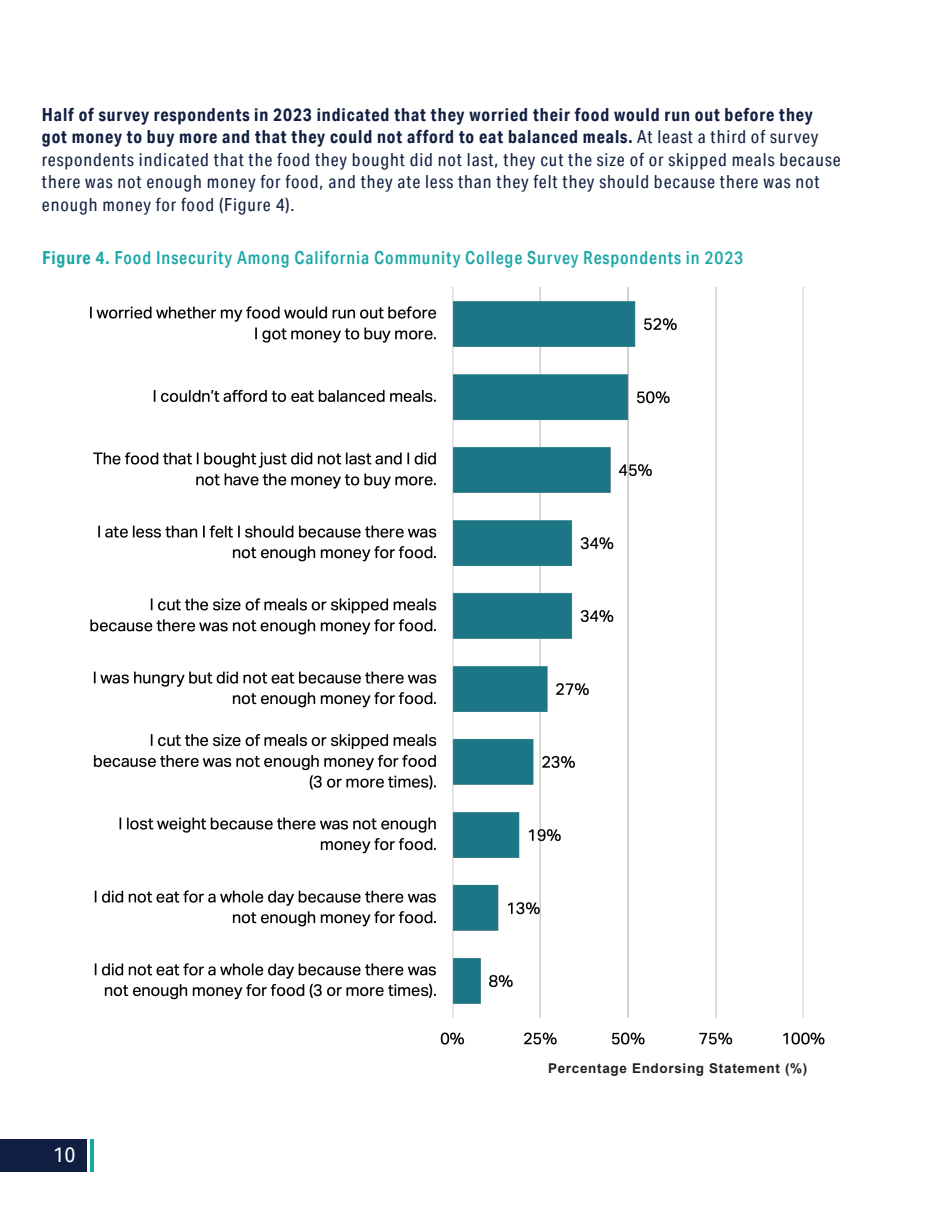
<style>
.page{position:relative;width:945px;height:1215px;background:#fff}
.page>*{position:absolute;margin:0;border:0;box-sizing:border-box;transform-origin:0 0}
.t1{font:21px "Aktiv Grotesk Cd";color:#fff}
.Body{font:18px/22.5px "Aktiv Grotesk Cd";letter-spacing:.05em;color:#0f1e41}
.Figure_titles{font:500 18px "Aktiv Grotesk Cd";letter-spacing:.05em;color:#1aa8a7}
.t2{font:700 13.5px "Arial";letter-spacing:.05em;color:#231f20}
.s1{font-weight:700}
</style>
<div class="page">
<div style="left:0;top:1139px;width:86px;height:32px;background:#0f1e41"></div>
<hr style="left:90px;top:1139px;width:4px;height:32px;background:#1aa8a7">
<img style="left:90px;top:287px;width:735px;height:758px">
<p class="Body" style="left:42px;top:103px;width:800px"><span class="s1">Half of survey respondents in 2023 indicated that they worried their food would run out before they got money to buy more and that they could not afford to eat balanced meals.</span> At least a third of survey respondents indicated that the food they bought did not last, they cut the size of or skipped meals because there was not enough money for food, and they ate less than they felt they should because there was not enough money for food (Figure 4).</p>
<p class="Figure_titles" style="left:42px;top:246px;width:703px"><span class="s1">Figure 4.</span> Food Insecurity Among California Community College Survey Respondents in 2023</p>
<p class="t1" style="left:53px;top:1142px;width:24px">10</p>
<p class="t2" style="left:548px;top:1059px;width:261px">Percentage Endorsing Statement (%)</p>
</div>
